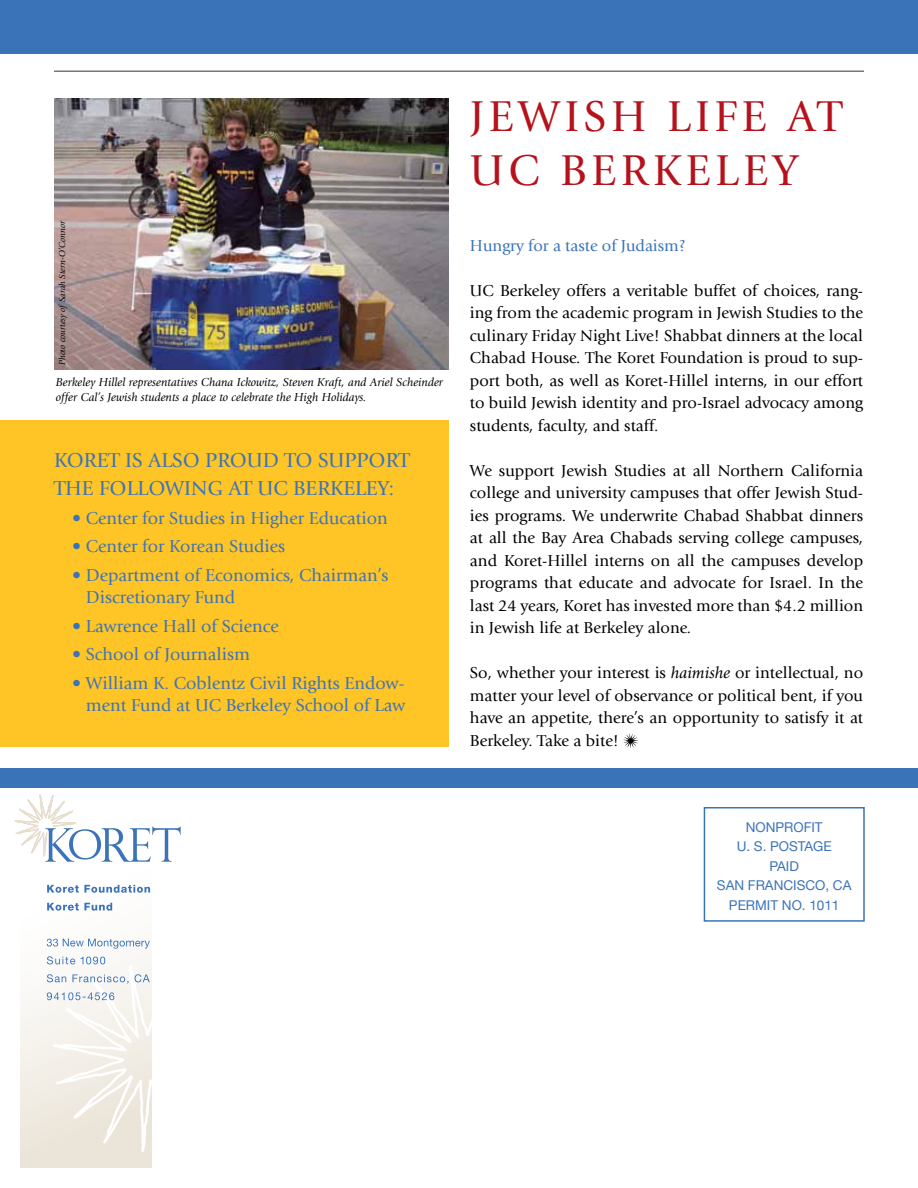
<style>
.page{position:relative;width:918px;height:1188px;background:#fff}
.page>*{position:absolute;margin:0;border:0;box-sizing:border-box;transform-origin:0 0}
.t1{font:45px "Giovanni Std";letter-spacing:.1em;color:#b5121b}
.t2{font:21px "Giovanni Std";color:#3b73b9}
.t3{font:18px/22.5px "Giovanni Std";color:#3b73b9}
.t4{font:16.5px/22.5px "Giovanni Std";color:#000;text-align:justify}
.t5{font:16.5px "Giovanni Std";color:#3b73b9}
.t6{font:13.5px/19.5px "Helvetica Neue";color:#3b73b9;text-align:center}
.t7{font:italic 12px/14.4px "Giovanni Std";color:#000}
.t8{font:italic 9px "Giovanni Std";color:#000}
.s1{font-style:italic}
</style>
<div class="page">
<img style="left:54px;top:98px;width:394px;height:272px">
<div style="left:704px;top:807px;width:161px;height:115px;border:2px solid #3b73b9"></div>
<div style="left:21px;top:862px;width:130px;height:306px;background:linear-gradient(to bottom,#fff,#ece5da)"></div>
<img style="left:54px;top:965px;width:97px;height:186px">
<svg style="left:14px;top:794px;width:167px;height:68px"></svg>
<svg style="left:47px;top:885px;width:103px;height:8px"></svg>
<svg style="left:47px;top:903px;width:65px;height:8px"></svg>
<svg style="left:47px;top:939px;width:103px;height:10px"></svg>
<svg style="left:47px;top:956px;width:58px;height:8px"></svg>
<svg style="left:47px;top:974px;width:103px;height:10px"></svg>
<svg style="left:47px;top:992px;width:67px;height:8px"></svg>
<div style="left:0;top:768px;width:918px;height:20px;background:#3b73b9"></div>
<svg style="left:623px;top:733px;width:15px;height:15px"></svg>
<div style="left:0;top:0;width:918px;height:54px;background:#3b73b9"></div>
<hr style="left:54px;top:70px;width:810px;height:2px;background:#77787b">
<div style="left:0;top:420px;width:448px;height:327px;background:#ffc425"></div>
<p class="t8" style="left:57px;top:365px;width:146px;rotate:-90deg">Photo courtesy ofSarah Stern-O’Connor</p>
<p class="t7" style="left:56px;top:375px;width:389px">Berkeley Hillel representatives Chana Ickowitz, Steven Kraft, and Ariel Scheinder offer Cal’s Jewish students a place to celebrate the High Holidays.</p>
<p class="t2" style="left:54px;top:448px;width:27px">Koret</p>
<p class="t2" style="left:125px;top:448px;width:37px">is also</p>
<p class="t2" style="left:205px;top:448px;width:16px">proud</p>
<p class="t2" style="left:285px;top:448px;width:48px">to support</p>
<p class="t2" style="left:54px;top:476px;width:15px">the</p>
<p class="t2" style="left:99px;top:476px;width:15px">following</p>
<p class="t2" style="left:229px;top:476px;width:90px">at UC Berkeley</p>
<p class="t2" style="left:389px;top:476px;width:7px">:</p>
<p class="t3" style="left:72px;top:507px;width:317px">• Center for Studies in Higher Education</p>
<p class="t3" style="left:72px;top:535px;width:215px">• Center for Korean Studies</p>
<p class="t3" style="left:86px;top:564px;width:304px;text-indent:-14px">• Department of Economics, Chairman’s<br>Discretionary Fund</p>
<p class="t3" style="left:72px;top:615px;width:208px">• Lawrence Hall of Science</p>
<p class="t3" style="left:72px;top:643px;width:179px">• School of Journalism</p>
<p class="t3" style="left:72px;top:672px;width:335px;text-align:right">• William K. Coblentz Civil Rights Endow&shy;ment Fund at UC Berkeley School of Law</p>
<h1 class="t1" style="left:470px;top:91px;width:51px">Jewish</h1>
<h1 class="t1" style="left:667px;top:91px;width:52px">Life</h1>
<h1 class="t1" style="left:787px;top:91px;width:30px">at</h1>
<h1 class="t1" style="left:470px;top:145px;width:152px">UC Berkeley</h1>
<p class="t5" style="left:470px;top:236px;width:217px">Hungry for a taste of Judaism?</p>
<p class="t4" style="left:470px;top:279px;width:395px">UC Berkeley offers a veritable buffet of choices, rang&shy;ing from the academic program in Jewish Studies to the culinary Friday Night Live! Shabbat dinners at the local Chabad House. The Koret Foundation is proud to sup&shy;port both, as well as Koret-Hillel interns, in our effort to build Jewish identity and pro-Israel advocacy among students, faculty, and staff.</p>
<p class="t4" style="left:470px;top:459px;width:395px">We support Jewish Studies at all Northern California college and university campuses that offer Jewish Stud&shy;ies programs. We underwrite Chabad Shabbat dinners at all the Bay Area Chabads serving college campuses, and Koret-Hillel interns on all the campuses develop programs that educate and advocate for Israel. In the last 24 years, Koret has invested more than $4.2 million in Jewish life at Berkeley alone.</p>
<p class="t4" style="left:470px;top:662px;width:395px">So, whether your interest is <span class="s1">haimishe</span> or intellectual, no matter your level of observance or political bent, if you have an appetite, there’s an opportunity to satisfy it at Berkeley. Take a bite!</p>
<p class="t6" style="left:717px;top:817px;width:136px">NONPROFIT<br>U. S. POSTAGE<br>PAID<br>SAN FRANCISCO, CA<br>PERMIT NO. 1011</p>
</div>
